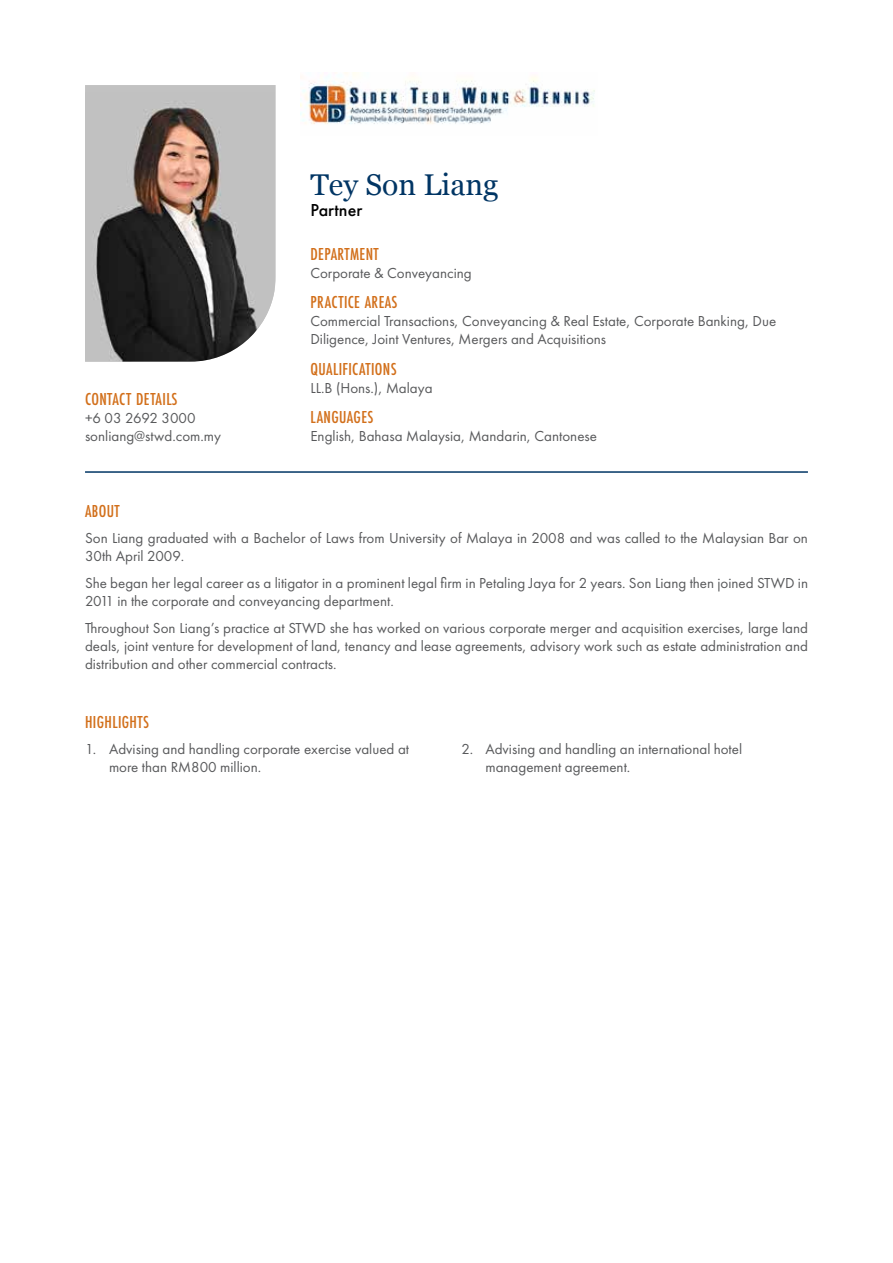
<style>
.page{position:relative;width:893px;height:1263px;background:#fff}
.page>*{position:absolute;margin:0;border:0;box-sizing:border-box;transform-origin:0 0}
.t1{font:30px "Georgia";color:#003564}
.t2{font:500 18px "Futura Condensed PT";letter-spacing:.02em;color:#d26f1a}
.t3{font:500 18px "Futura PT";color:#000}
.t4{font:15px/18px "Futura PT";color:#58595b}
</style>
<div class="page">
<svg style="left:85px;top:85px;width:191px;height:208px;background:#c4c4c4"></svg>
<img style="left:85px;top:93px;width:189px;height:269px">
<hr style="left:85px;top:471px;width:723px;height:2px;background:#003564">
<img style="left:301px;top:72px;width:294px;height:52px">
<p class="t2" style="left:85px;top:389px;width:94px">CONTACT DETAILS</p>
<p class="t4" style="left:85px;top:409px;width:138px">+6 03 2692 3000 sonliang@stwd.com.my</p>
<p class="t2" style="left:85px;top:500px;width:36px">ABOUT</p>
<h1 class="t1" style="left:310px;top:162px;width:190px">Tey Son Liang</h1>
<p class="t3" style="left:310px;top:199px;width:53px">Partner</p>
<p class="t2" style="left:310px;top:243px;width:70px">DEPARTMENT</p>
<p class="t4" style="left:310px;top:263px;width:163px">Corporate &amp; Conveyancing</p>
<p class="t2" style="left:310px;top:292px;width:88px">PRACTICE AREAS</p>
<p class="t4" style="left:310px;top:312px;width:467px">Commercial Transactions, Conveyancing &amp; Real Estate, Corporate Banking, Due<br>Diligence, Joint Ventures, Mergers and Acquisitions</p>
<p class="t2" style="left:310px;top:358px;width:88px">QUALIFICATIONS</p>
<p class="t4" style="left:310px;top:379px;width:124px">LL.B (Hons.), Malaya</p>
<p class="t2" style="left:310px;top:407px;width:64px">LANGUAGES</p>
<p class="t4" style="left:310px;top:427px;width:288px">English, Bahasa Malaysia, Mandarin, Cantonese</p>
<p class="t4" style="left:85px;top:529px;width:724px">Son Liang graduated with a Bachelor of Laws from University of Malaya in 2008 and was called to the Malaysian Bar on<br>30th April 2009.</p>
<p class="t4" style="left:85px;top:574px;width:724px">She began her legal career as a litigator in a prominent legal firm in Petaling Jaya for 2 years. Son Liang then joined STWD in<br>2011 in the corporate and conveyancing department.</p>
<p class="t4" style="left:85px;top:619px;width:724px;text-align:justify">Throughout Son Liang’s practice at STWD she has worked on various corporate merger and acquisition exercises, large land deals, joint venture for development of land, tenancy and lease agreements, advisory work such as estate administration and distribution and other commercial contracts.</p>
<p class="t2" style="left:85px;top:711px;width:66px">HIGHLIGHTS</p>
<p class="t4" style="left:109px;top:740px;width:302px;text-indent:-24px">1. Advising and handling corporate exercise valued at more than RM800 million.</p>
<p class="t4" style="left:485px;top:740px;width:258px;text-indent:-24px">2. Advising and handling an international hotel management agreement.</p>
</div>
